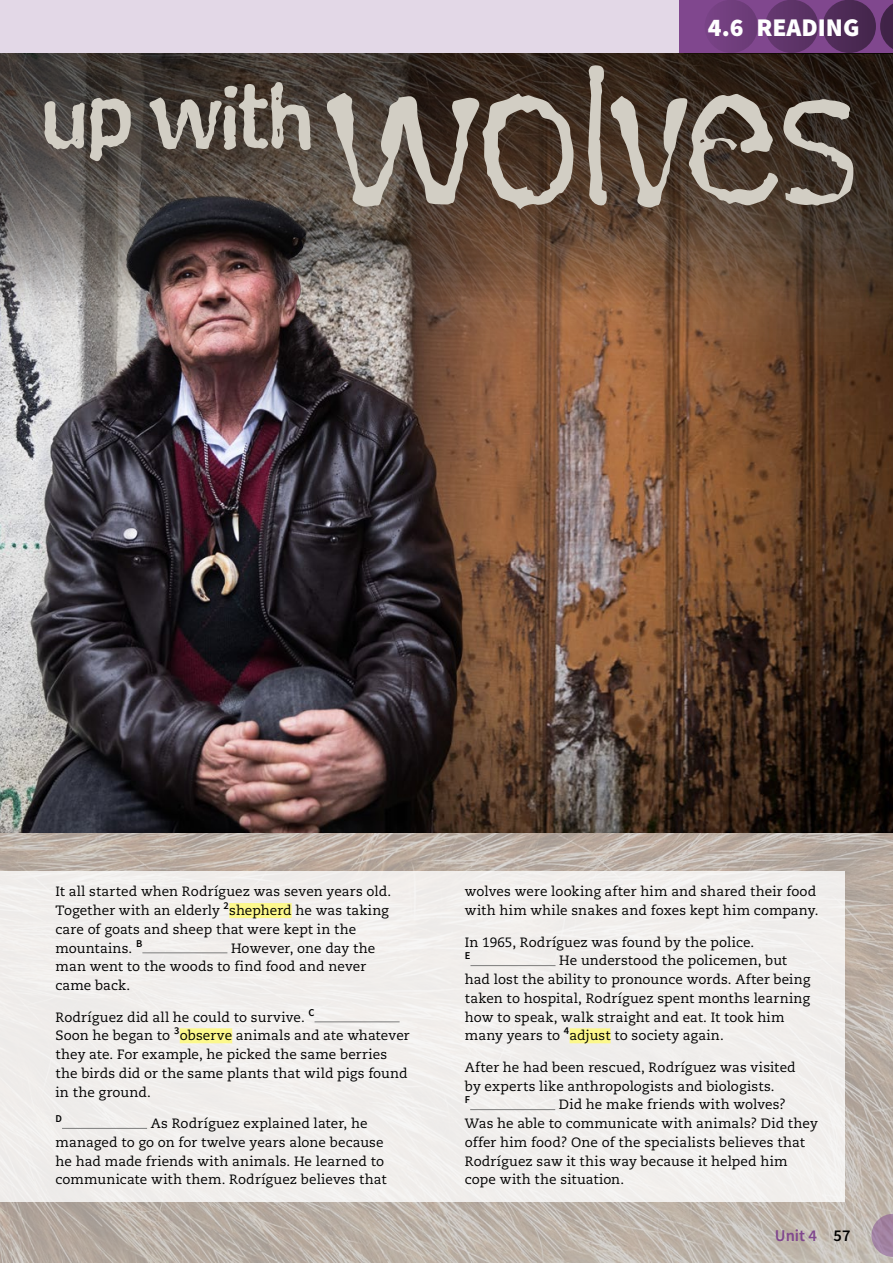
<style>
.page{position:relative;width:893px;height:1263px;background:#fff}
.page>*{position:absolute;margin:0;border:0;box-sizing:border-box;transform-origin:0 0}
.Facs_head{font:100 185.1px "Coventry ITC Std";letter-spacing:-.02em;color:#d2cec4}
.Facs_head-2{font:500 84px "Coventry ITC Std";letter-spacing:-.01em;color:#d2cec4}
.t1{font:900 25.5px "Source Sans Pro";color:#fff}
.t2{font:600 16.5px "Source Sans Pro";color:#80478e}
.Facs_text{font:13.5px/18.8px "Caecilia LT Std";letter-spacing:.005em;color:#000}
.Facs_text-2{font:600 10.5px "Source Sans Pro";color:#000}
.s1{color:#000}
</style>
<div class="page">
<img style="left:0;top:832px;width:893px;height:431px">
<img style="left:0;top:355px;width:893px;height:477px">
<img style="left:0;top:53px;width:893px;height:302px">
<div style="left:0;top:871px;width:844px;height:330px;background:#f1eeec"></div>
<div style="left:229px;top:903px;width:63px;height:15px;background:#fcf88c"></div>
<div style="left:180px;top:1028px;width:52px;height:15px;background:#fcf88c"></div>
<hr style="left:142px;top:952px;width:85px;height:1px;background:#7c7c7c">
<hr style="left:315px;top:1021px;width:85px;height:1px;background:#7c7c7c">
<hr style="left:62px;top:1128px;width:85px;height:1px;background:#7c7c7c">
<div style="left:569px;top:1028px;width:42px;height:15px;background:#fcf88c"></div>
<hr style="left:470px;top:965px;width:85px;height:1px;background:#7c7c7c">
<hr style="left:470px;top:1109px;width:85px;height:1px;background:#7c7c7c">
<img style="left:106px;top:173px;width:245px;height:186px">
<svg style="left:871px;top:1214px;width:22px;height:43px"></svg>
<div style="left:0;top:0;width:690px;height:53px;background:#e3d8e7"></div>
<div style="left:679px;top:0;width:214px;height:53px;background:#80478e"></div>
<svg style="left:880px;top:3px;width:13px;height:46px"></svg>
<div style="left:823px;top:0;width:53px;height:53px;background:#4b2a54;border-radius:50%"></div>
<div style="left:765px;top:0;width:53px;height:53px;background:#5e3468;border-radius:50%"></div>
<div style="left:705px;top:0;width:53px;height:53px;background:#713e7d;border-radius:50%"></div>
<p class="Facs_head-2" style="left:42px;top:62px;width:273px">up with</p>
<h3 class="t1" style="left:708px;top:10px;width:153px">4.6 READING</h3>
<p class="Facs_head" style="left:328px;top:12px;width:531px">wolves</p>
<p class="Facs_text" style="left:55px;top:882px;width:337px">It all started when Rodríguez was seven years old.<br>Together with an elderly <sup>2</sup>shepherd he was taking care of goats and sheep that were kept in the mountains. <sup>B</sup></p>
<p class="Facs_text" style="left:55px;top:939px;width:321px;text-indent:176px">However, one day the man went to the woods to find food and never came back.</p>
<p class="Facs_text" style="left:55px;top:1008px;width:356px">Rodríguez did all he could to survive. <sup>C<br></sup>Soon he began to <sup>3</sup>observe animals and ate whatever they ate. For example, he picked the same berries the birds did or the same plants that wild pigs found in the ground.</p>
<p class="Facs_text-2" style="left:55px;top:1112px;width:8px">D</p>
<p class="Facs_text" style="left:55px;top:1114px;width:333px;text-indent:95px">As Rodríguez explained later, he managed to go on for twelve years alone because he had made friends with animals. He learned to communicate with them. Rodríguez believes that</p>
<p class="Facs_text" style="left:465px;top:882px;width:355px">wolves were looking after him and shared their food with him while snakes and foxes kept him company.</p>
<p class="Facs_text" style="left:465px;top:933px;width:291px">In 1965, Rodríguez was found by the police.</p>
<p class="Facs_text-2" style="left:465px;top:949px;width:7px">E</p>
<p class="Facs_text" style="left:465px;top:951px;width:347px;text-indent:94px">He understood the policemen, but had lost the ability to pronounce words. After being taken to hospital, Rodríguez spent months learning how to speak, walk straight and eat. It took him many years to <sup>4</sup>adjust to society again.</p>
<p class="Facs_text" style="left:465px;top:1058px;width:332px">After he had been rescued, Rodríguez was visited by experts like anthropologists and biologists.</p>
<p class="Facs_text-2" style="left:465px;top:1093px;width:7px">F</p>
<p class="Facs_text" style="left:465px;top:1095px;width:355px;text-indent:94px">Did he make friends with wolves?<br>Was he able to communicate with animals? Did they offer him food? One of the specialists believes that Rodríguez saw it this way because it helped him cope with the situation.</p>
<p class="t2" style="left:775px;top:1225px;width:77px">Unit 4 <span class="s1">57</span></p>
</div>
